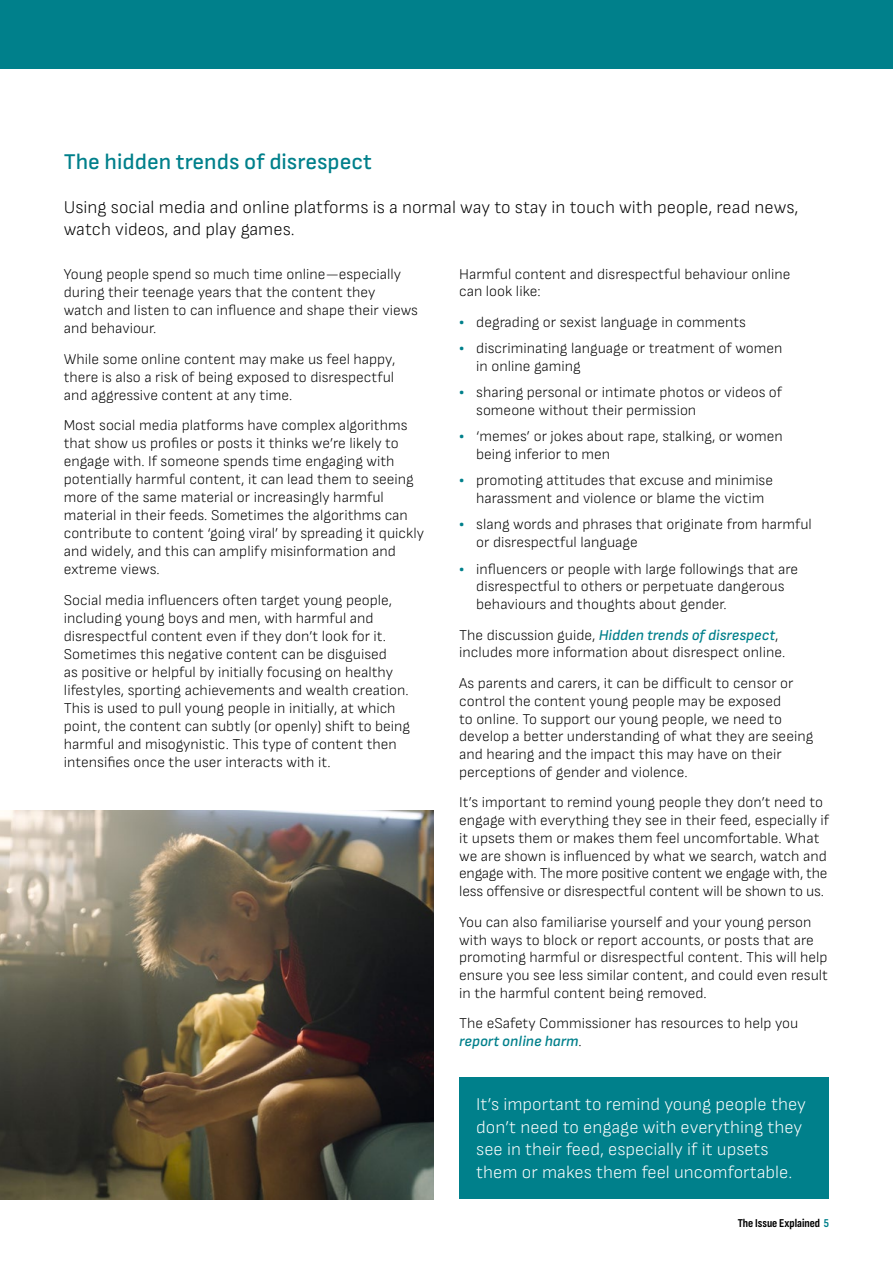
<style>
.page{position:relative;width:893px;height:1263px;background:#fff}
.page>*{position:absolute;margin:0;border:0;box-sizing:border-box;transform-origin:0 0}
.H3_Heading_3{font:500 22.5px "Sofia Sans";color:#00808b}
.t1{font:300 18px/22.5px "Sofia Sans";color:#fff}
.P_Intro{font:300 18px/22.5px "Sofia Sans";color:#000}
.P_Body{font:300 15px/18px "Sofia Sans";color:#000}
.P_Bullets{font:300 15px/17.9px "Sofia Sans";color:#000}
.t2{font:700 12px "Sofia Sans Condensed";color:#000}
.s1{font-weight:800;color:#00808b}
.s2{font-weight:500;font-style:italic;color:#00808b}
.s3{font-weight:600;font-style:italic;color:#00808b}
.s4{color:#00808b}
</style>
<div class="page">
<div style="left:0;top:0;width:893px;height:68px;background:#00808b"></div>
<img style="left:0;top:810px;width:434px;height:389px">
<div style="left:459px;top:1077px;width:370px;height:122px;background:#00808b"></div>
<h3 class="H3_Heading_3" style="left:64px;top:149px;width:309px">The hidden trends of disrespect</h3>
<p class="P_Intro" style="left:64px;top:196px;width:736px">Using social media and online platforms is a normal way to stay in touch with people, read news, watch videos, and play games.</p>
<p class="P_Body" style="left:64px;top:265px;width:356px">Young people spend so much time online—especially during their teenage years that the content they watch and listen to can influence and shape their views and behaviour.</p>
<p class="P_Body" style="left:64px;top:350px;width:333px;text-align:justify">While some online content may make us feel happy, there is also a risk of being exposed to disrespectful and aggressive content at any time.</p>
<p class="P_Body" style="left:64px;top:416px;width:362px">Most social media platforms have complex algorithms that show us profiles or posts it thinks we’re likely to engage with. If someone spends time engaging with potentially harmful content, it can lead them to seeing more of the same material or increasingly harmful material in their feeds. Sometimes the algorithms can contribute to content ‘going viral’ by spreading it quickly and widely, and this can amplify misinformation and extreme views.</p>
<p class="P_Body" style="left:64px;top:591px;width:348px">Social media influencers often target young people, including young boys and men, with harmful and disrespectful content even if they don’t look for it.<br>Sometimes this negative content can be disguised<br>as positive or helpful by initially focusing on healthy lifestyles, sporting achievements and wealth creation.<br>This is used to pull young people in initially, at which point, the content can subtly (or openly) shift to being harmful and misogynistic. This type of content then intensifies once the user interacts with it.</p>
<p class="P_Body" style="left:459px;top:265px;width:333px">Harmful content and disrespectful behaviour online can look like:</p>
<p class="P_Bullets" style="left:459px;top:313px;width:288px"><span class="s1">˻</span> degrading or sexist language in comments</p>
<p class="P_Bullets" style="left:476px;top:339px;width:308px;text-indent:-17px"><span class="s1">˻</span> discriminating language or treatment of women in online gaming</p>
<p class="P_Bullets" style="left:476px;top:383px;width:307px;text-indent:-17px"><span class="s1">˻</span> sharing personal or intimate photos or videos of someone without their permission</p>
<p class="P_Bullets" style="left:476px;top:427px;width:308px;text-indent:-17px"><span class="s1">˻</span> ‘memes’ or jokes about rape, stalking, or women being inferior to men</p>
<p class="P_Bullets" style="left:459px;top:471px;width:315px;text-align:center"><span class="s1">˻</span> promoting attitudes that excuse and minimise harassment and violence or blame the victim</p>
<p class="P_Bullets" style="left:476px;top:515px;width:337px;text-indent:-17px"><span class="s1">˻</span> slang words and phrases that originate from harmful or disrespectful language</p>
<p class="P_Bullets" style="left:476px;top:560px;width:323px;text-indent:-17px"><span class="s1">˻</span> influencers or people with large followings that are disrespectful to others or perpetuate dangerous behaviours and thoughts about gender.</p>
<p class="P_Body" style="left:459px;top:626px;width:328px">The discussion guide, <span class="s2">Hidden trends of disrespect</span>, includes more information about disrespect online.</p>
<p class="P_Body" style="left:459px;top:674px;width:356px">As parents and carers, it can be difficult to censor or control the content young people may be exposed<br>to online. To support our young people, we need to develop a better understanding of what they are seeing and hearing and the impact this may have on their perceptions of gender and violence.</p>
<p class="P_Body" style="left:459px;top:793px;width:371px">It’s important to remind young people they don’t need to engage with everything they see in their feed, especially if it upsets them or makes them feel uncomfortable. What we are shown is influenced by what we search, watch and engage with. The more positive content we engage with, the less offensive or disrespectful content will be shown to us.</p>
<p class="P_Body" style="left:459px;top:913px;width:370px">You can also familiarise yourself and your young person with ways to block or report accounts, or posts that are promoting harmful or disrespectful content. This will help ensure you see less similar content, and could even result in the harmful content being removed.</p>
<p class="P_Body" style="left:459px;top:1014px;width:341px">The eSafety Commissioner has resources to help you <span class="s3">report online harm</span>.</p>
<p class="t1" style="left:476px;top:1093px;width:331px">It’s important to remind young people they don’t need to engage with everything they see in their feed, especially if it upsets them or makes them feel uncomfortable.</p>
<p class="t2" style="left:738px;top:1216px;width:93px">The Issue Explained <span class="s4">5</span></p>
</div>
